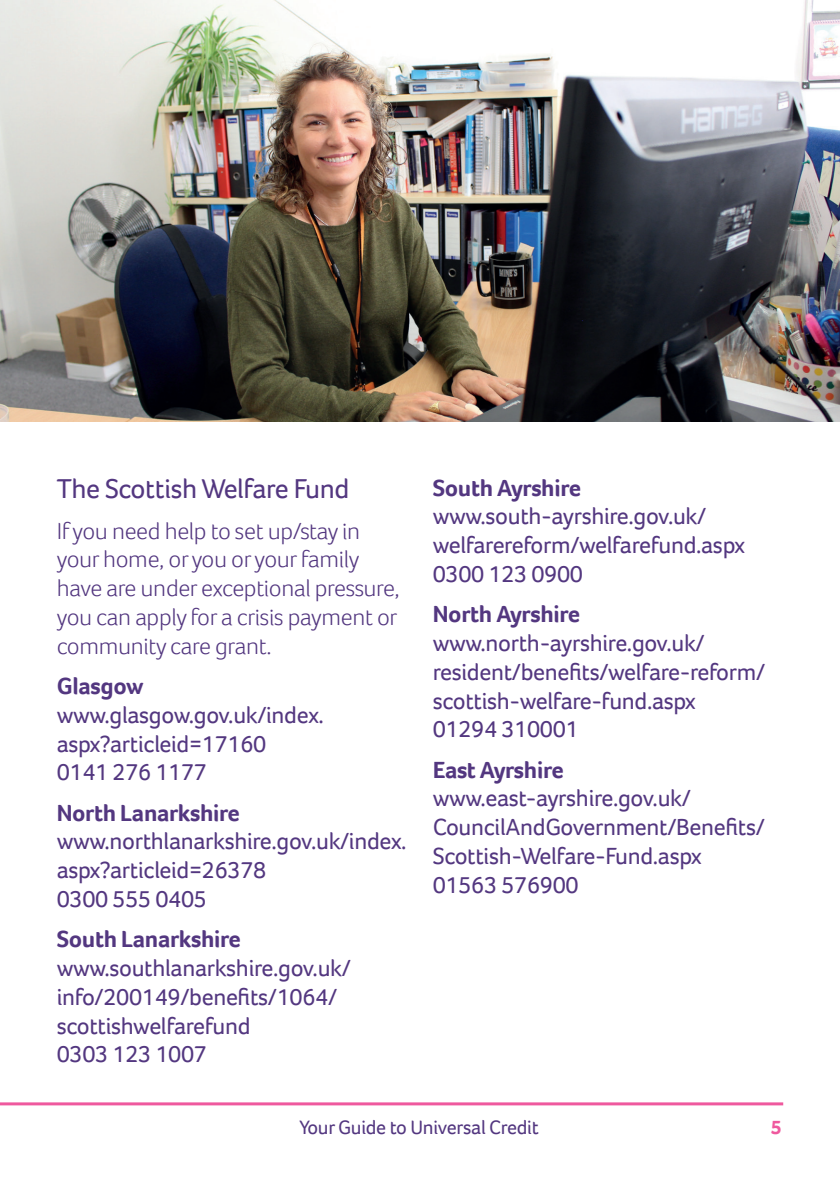
<style>
.page{position:relative;width:840px;height:1191px;background:#fff}
.page>*{position:absolute;margin:0;border:0;box-sizing:border-box;transform-origin:0 0}
.t1{font:28px "Foco";letter-spacing:-.015em;color:#533780}
.t2{font:24px/28.8px "Foco";letter-spacing:-.015em;color:#533780}
.t3{font:300 24px/28.8px "Foco";letter-spacing:-.015em;color:#533780}
.t4{font:20px "Foco";letter-spacing:-.015em;color:#533780}
.t5{font:700 20px "Foco";color:#ef599e}
.s1{font-weight:700}
</style>
<div class="page">
<hr style="left:0;top:1102px;width:782px;height:3px;background:#ef599e">
<img style="left:0;top:0;width:839px;height:422px">
<p class="t1" style="left:57px;top:470px;width:294px">The Scottish Welfare Fund</p>
<p class="t3" style="left:57px;top:516px;width:344px">If you need help to set up/stay in your home, or you or your family have are under exceptional pressure, you can apply for a crisis payment or community care grant.</p>
<p class="t2" style="left:57px;top:671px;width:268px"><span class="s1">Glasgow </span>www.glasgow.gov.uk/index. aspx?articleid=17160<br>0141 276 1177</p>
<p class="t2" style="left:57px;top:797px;width:351px"><span class="s1">North Lanarkshire </span>www.northlanarkshire.gov.uk/index. aspx?articleid=26378<br>0300 555 0405</p>
<p class="t2" style="left:57px;top:924px;width:295px"><span class="s1">South Lanarkshire </span>www.southlanarkshire.gov.uk/ info/200149/benefits/1064/ scottishwelfarefund<br>0303 123 1007</p>
<p class="t2" style="left:432px;top:473px;width:313px"><span class="s1">South Ayrshire </span>www.south-ayrshire.gov.uk/ welfarereform/welfarefund.aspx<br>0300 123 0900</p>
<p class="t2" style="left:432px;top:599px;width:334px"><span class="s1">North Ayrshire </span>www.north-ayrshire.gov.uk/ resident/benefits/welfare-reform/ scottish-welfare-fund.aspx<br>01294 310001</p>
<p class="t2" style="left:432px;top:754px;width:333px"><span class="s1">East Ayrshire </span>www.east-ayrshire.gov.uk/<br>CouncilAndGovernment/Benefits/<br>Scottish-Welfare-Fund.aspx<br>01563 576900</p>
<p class="t4" style="left:299px;top:1114px;width:240px">Your Guide to Universal Credit</p>
<p class="t5" style="left:770px;top:1114px;width:12px">5</p>
</div>
